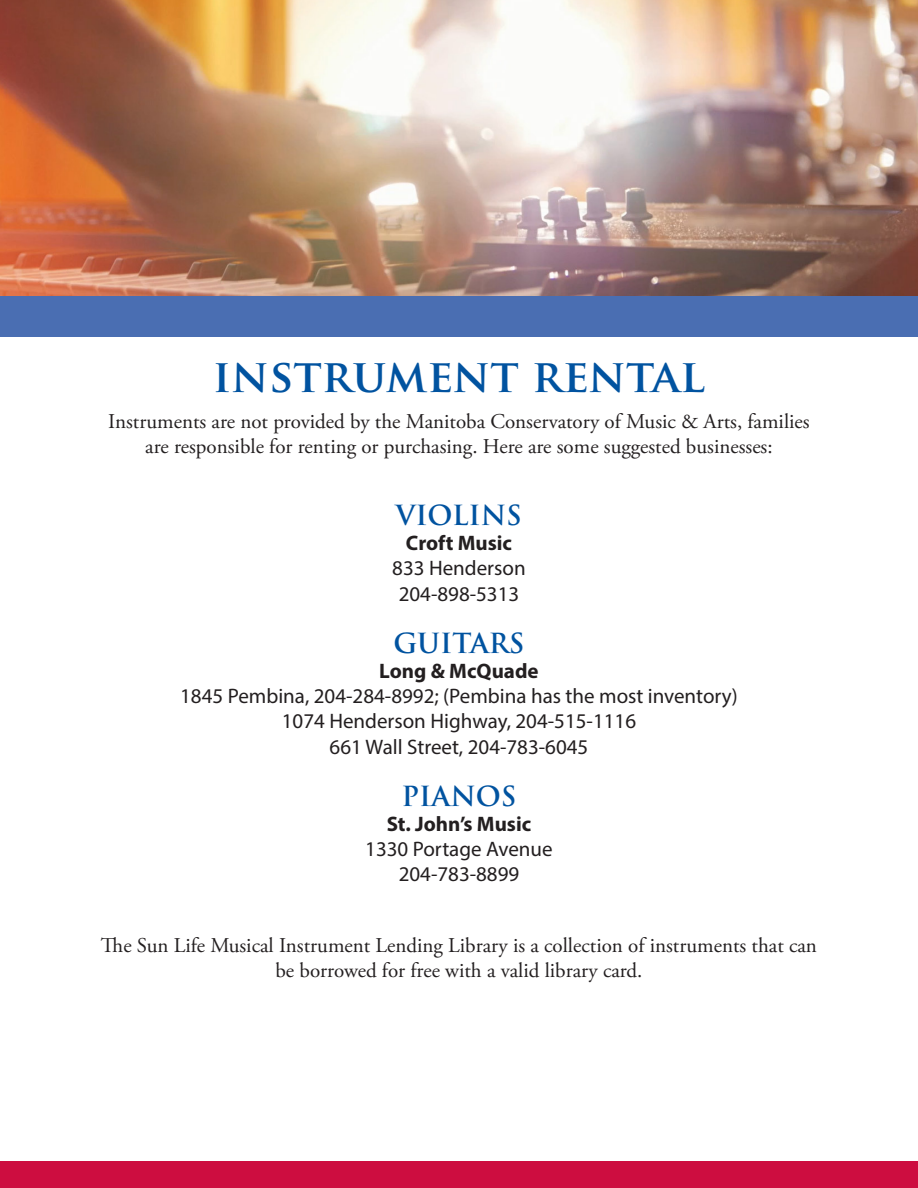
<style>
.page{position:relative;width:918px;height:1188px;background:#fff}
.page>*{position:absolute;margin:0;border:0;box-sizing:border-box;transform-origin:0 0}
.t1{font:700 45px "Trajan Pro";color:#0153a0}
.t2{font:700 27px "Trajan Pro";color:#0153a0}
.t3{font:21px/25.2px "Adobe Garamond Pro";color:#231f20;text-align:center}
.t4{font:21px "Myriad Pro";color:#231f20}
.t5{font:700 21px "Myriad Pro";color:#231f20}
</style>
<div class="page">
<div style="left:0;top:1161px;width:918px;height:27px;background:#cd0d40"></div>
<div style="left:0;top:296px;width:918px;height:40px;background:#4a6eb2"></div>
<img style="left:0;top:0;width:918px;height:296px">
<p class="t1" style="left:213px;top:348px;width:494px">instrument rental</p>
<p class="t3" style="left:108px;top:409px;width:703px">Instruments are not provided by the Manitoba Conservatory of Music &amp; Arts, families are responsible for renting or purchasing. Here are some suggested businesses:</p>
<p class="t2" style="left:396px;top:498px;width:128px">VIOLINS</p>
<p class="t5" style="left:406px;top:529px;width:108px">Croft Music</p>
<p class="t4" style="left:392px;top:555px;width:135px">833 Henderson</p>
<p class="t4" style="left:399px;top:581px;width:122px">204-898-5313</p>
<p class="t2" style="left:393px;top:626px;width:133px">GUITARS</p>
<p class="t5" style="left:379px;top:657px;width:161px">Long &amp; McQuade</p>
<p class="t4" style="left:180px;top:683px;width:559px">1845 Pembina, 204-284-8992; (Pembina has the most inventory)</p>
<p class="t4" style="left:282px;top:708px;width:356px">1074 Henderson Highway, 204-515-1116</p>
<p class="t4" style="left:330px;top:734px;width:260px">661 Wall Street, 204-783-6045</p>
<p class="t2" style="left:402px;top:779px;width:116px">PIANOS</p>
<p class="t5" style="left:387px;top:810px;width:146px">St. John’s Music</p>
<p class="t4" style="left:365px;top:836px;width:189px">1330 Portage Avenue</p>
<p class="t4" style="left:399px;top:861px;width:122px">204-783-8899</p>
<p class="t3" style="left:101px;top:933px;width:718px">The Sun Life Musical Instrument Lending Library is a collection of instruments that can be borrowed for free with a valid library card.</p>
</div>
